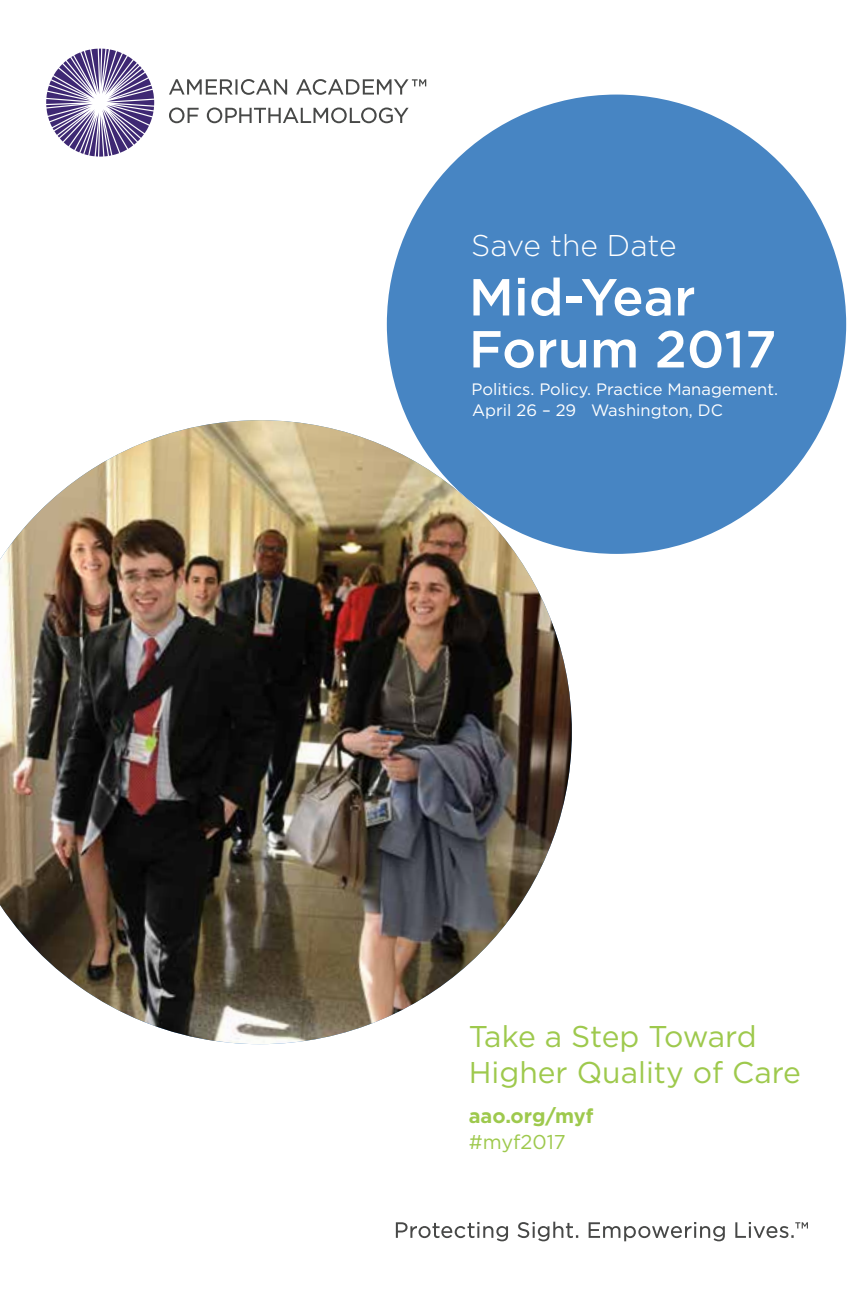
<style>
.page{position:relative;width:864px;height:1296px;background:#fff}
.page>*{position:absolute;margin:0;border:0;box-sizing:border-box;transform-origin:0 0}
.t1{font:500 52px/52px "Gotham";color:#fff}
.t2{font:30px/36px "Gotham";color:#9ec94d}
.t3{font:300 30px "Gotham";letter-spacing:-.005em;color:#fff}
.t4{font:700 20px "Gotham";color:#9ec94d}
.t5{font:20px "Gotham";color:#9ec94d}
.t6{font:16.4px/21px "Gotham";color:#fff}
</style>
<div class="page">
<svg style="left:169px;top:79px;width:257px;height:44px"></svg>
<svg style="left:46px;top:49px;width:108px;height:108px"></svg>
<div style="left:387px;top:95px;width:459px;height:459px;background:#4785c3;border-radius:50%"></div>
<svg style="left:396px;top:1222px;width:412px;height:19px"></svg>
<img style="left:0;top:420px;width:572px;height:624px">
<h2 class="t3" style="left:471px;top:227px;width:207px">Save the Date</h2>
<h1 class="t1" style="left:469px;top:270px;width:309px">Mid-Year<br>Forum 2017</h1>
<p class="t6" style="left:471px;top:379px;width:308px">Politics. Policy. Practice Management.<br>April 26 – 29 Washington, DC</p>
<h2 class="t2" style="left:469px;top:1017px;width:334px">Take a Step Toward<br>Higher Quality of Care</h2>
<p class="t4" style="left:469px;top:1103px;width:126px">aao.org/myf</p>
<p class="t5" style="left:469px;top:1129px;width:99px">#myf2017</p>
</div>
